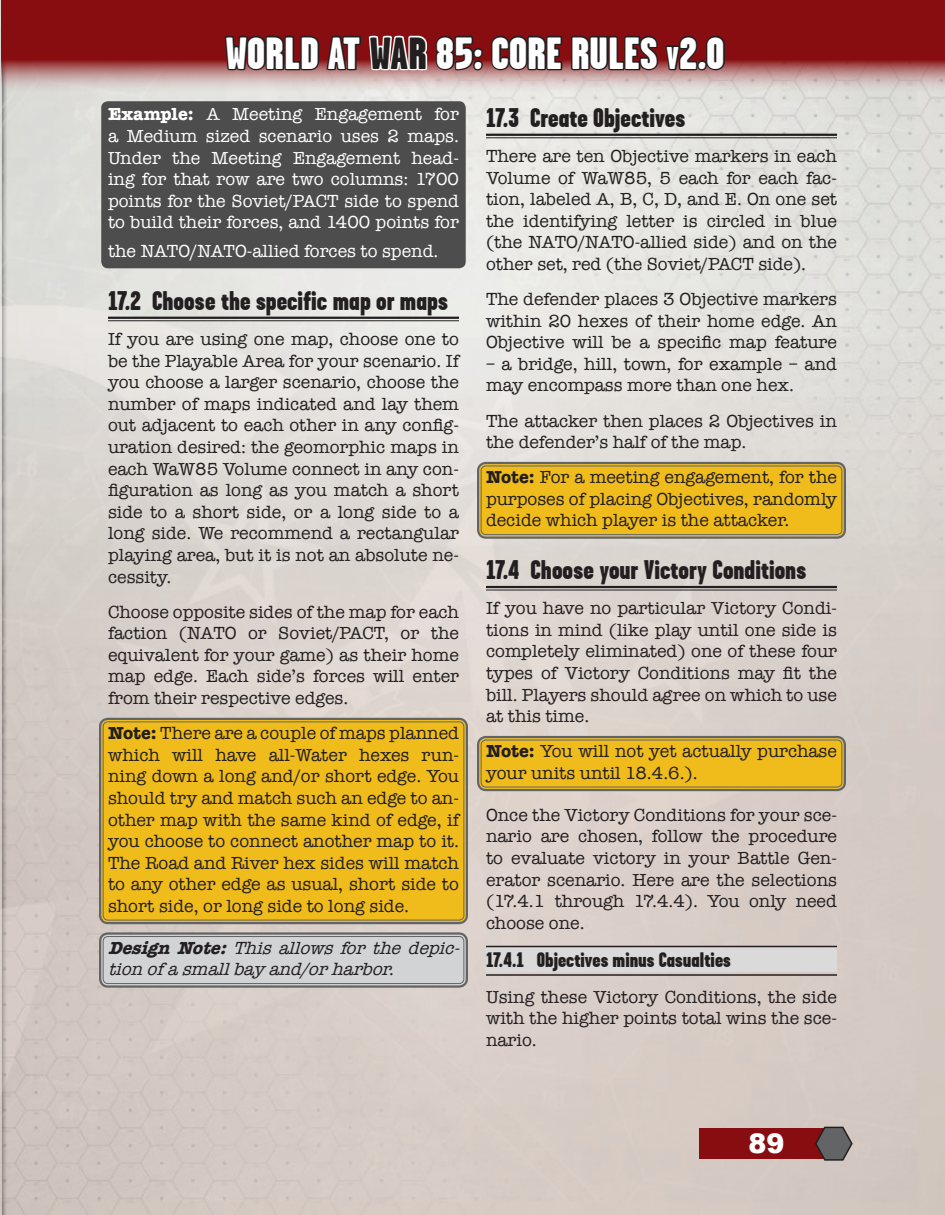
<style>
.page{position:relative;width:945px;height:1215px;background:#fff}
.page>*{position:absolute;margin:0;border:0;box-sizing:border-box;transform-origin:0 0}
.t1{font:900 45px "Garage Gothic";color:#fff}
.t2{font:900 27px "Garage Gothic";color:#231f20}
.t3{font:900 27px "Arial";color:#fff}
.t4{font:900 21px "Garage Gothic";color:#231f20}
.Note{font:18px/21.6px "American Typewriter";color:#231f20;text-align:justify}
.Example_White{font:18px/21.6px "American Typewriter";color:#fff;text-align:justify}
.Design_note{font:italic 18px/21.6px "American Typewriter";color:#231f20}
.s1{color:#231f20}
.s2{font-size:31.5px}
.s3{font-weight:700}
</style>
<div class="page">
<img style="left:2px;top:94px;width:943px;height:1121px">
<img style="left:0;top:0;width:2px;height:1215px">
<div style="left:699px;top:1128px;width:135px;height:31px;background:#880d10"></div>
<hr style="left:0;top:0;width:1px;height:94px;background:#880d10">
<svg style="left:2px;top:0;width:943px;height:94px;fill:#880d10"></svg>
<svg style="left:223px;top:0;width:261px;height:139px"></svg>
<svg style="left:490px;top:34px;width:74px;height:39px"></svg>
<svg style="left:570px;top:34px;width:129px;height:39px"></svg>
<div style="left:697px;top:60px;width:10px;height:11px;border:3px solid #231f20;border-radius:50%"></div>
<svg style="left:705px;top:34px;width:21px;height:38px"></svg>
<svg style="left:814px;top:1125px;width:40px;height:36px"></svg>
<div style="left:101px;top:101px;width:365px;height:167px;background:#4d4d4d;border-radius:7px"></div>
<hr style="left:108px;top:317px;width:351px;height:2px;background:#231f20">
<hr style="left:108px;top:320px;width:351px;height:1px;background:#231f20">
<div style="left:101px;top:720px;width:365px;height:202px;background:#f0bc1b;border-radius:7px"></div>
<div style="left:99px;top:718px;width:369px;height:206px;border:2px solid #636466;border-radius:8px"></div>
<div style="left:103px;top:721px;width:361px;height:199px;border:1px solid #636466;border-radius:5px"></div>
<div style="left:101px;top:935px;width:365px;height:50px;background:#d1d3d4;border-radius:7px"></div>
<div style="left:99px;top:932px;width:369px;height:56px;border:2px solid #636466;border-radius:8px"></div>
<div style="left:103px;top:936px;width:361px;height:48px;border:1px solid #636466;border-radius:5px"></div>
<hr style="left:486px;top:134px;width:351px;height:2px;background:#231f20">
<hr style="left:486px;top:137px;width:351px;height:1px;background:#231f20">
<div style="left:479px;top:464px;width:365px;height:72px;background:#f0bc1b;border-radius:7px"></div>
<div style="left:477px;top:462px;width:369px;height:77px;border:2px solid #636466;border-radius:8px"></div>
<div style="left:481px;top:466px;width:361px;height:69px;border:1px solid #636466;border-radius:5px"></div>
<hr style="left:486px;top:586px;width:351px;height:2px;background:#231f20">
<hr style="left:486px;top:590px;width:351px;height:1px;background:#231f20">
<div style="left:479px;top:738px;width:365px;height:51px;background:#f0bc1b;border-radius:7px"></div>
<div style="left:477px;top:736px;width:369px;height:55px;border:2px solid #636466;border-radius:8px"></div>
<div style="left:481px;top:740px;width:361px;height:47px;border:1px solid #636466;border-radius:5px"></div>
<div style="left:486px;top:946px;width:351px;height:26px;background:#dadada"></div>
<hr style="left:486px;top:946px;width:351px;height:1px;background:#231f20">
<hr style="left:486px;top:974px;width:351px;height:2px;background:#231f20">
<h1 class="t1" style="left:226px;top:28px;width:501px">WORLD AT <span class="s1">WAR</span> 85: CORE RULES <span class="s2">v</span>2.0</h1>
<p class="Example_White" style="left:108px;top:103px;width:353px"><span class="s3">Example:</span> A Meeting Engagement for a Medium sized scenario uses 2 maps.<br>Under the Meeting Engagement head&shy;ing for that row are two columns: 1700 points for the Soviet/PACT side to spend to build their forces, and 1400 points for</p>
<p class="Example_White" style="left:108px;top:240px;width:332px">the NATO/NATO-allied forces to spend.</p>
<p class="t2" style="left:108px;top:286px;width:342px">17.2 Choose the specific map or maps</p>
<p class="Note" style="left:108px;top:328px;width:353px">If you are using one map, choose one to be the Playable Area for your scenario. If you choose a larger scenario, choose the number of maps indicated and lay them out adjacent to each other in any config&shy;uration desired: the geomorphic maps in each WaW85 Volume connect in any con&shy;figuration as long as you match a short side to a short side, or a long side to a long side. We recommend a rectangular playing area, but it is not an absolute ne&shy;cessity.</p>
<p class="Note" style="left:108px;top:600px;width:353px">Choose opposite sides of the map for each faction (NATO or Soviet/PACT, or the equivalent for your game) as their home map edge. Each side’s forces will enter from their respective edges.</p>
<p class="Note" style="left:108px;top:722px;width:353px"><span class="s3">Note:</span> There are a couple of maps planned which will have all-Water hexes run&shy;ning down a long and/or short edge. You should try and match such an edge to an&shy;other map with the same kind of edge, if you choose to connect another map to it.<br>The Road and River hex sides will match to any other edge as usual, short side to short side, or long side to long side.</p>
<p class="Design_note" style="left:108px;top:936px;width:360px"><span class="s3">DesignNote:</span>Thisallowsforthedepic&shy;tionofasmallbayand/orharbor.</p>
<p class="t2" style="left:486px;top:103px;width:201px">17.3 Create Objectives</p>
<p class="Note" style="left:486px;top:145px;width:353px">There are ten Objective markers in each Volume of WaW85, 5 each for each fac&shy;tion, labeled A, B, C, D, and E. On one set the identifying letter is circled in blue (the NATO/NATO-allied side) and on the other set, red (the Soviet/PACT side).</p>
<p class="Note" style="left:486px;top:288px;width:353px">The defender places 3 Objective markers within 20 hexes of their home edge. An Objective will be a specific map feature</p>
<p class="Note" style="left:486px;top:353px;width:352px">– a bridge, hill, town, for example – and may encompass more than one hex.</p>
<p class="Note" style="left:486px;top:409px;width:353px">The attacker then places 2 Objectives in the defender’s half of the map.</p>
<p class="Note" style="left:486px;top:466px;width:352px"><span class="s3">Note:</span> For a meeting engagement, for the purposes of placing Objectives, randomly decide which player is the attacker.</p>
<p class="t2" style="left:486px;top:555px;width:322px">17.4 Choose your Victory Conditions</p>
<p class="Note" style="left:486px;top:597px;width:353px">If you have no particular Victory Condi&shy;tions in mind (like play until one side is completely eliminated) one of these four types of Victory Conditions may fit the bill. Players should agree on which to use at this time.</p>
<p class="Note" style="left:486px;top:740px;width:353px"><span class="s3">Note:</span> You will not yet actually purchase your units until 18.4.6.).</p>
<p class="Note" style="left:486px;top:803px;width:353px">Once the Victory Conditions for your sce&shy;nario are chosen, follow the procedure to evaluate victory in your Battle Gen&shy;erator scenario. Here are the selections (17.4.1 through 17.4.4). You only need choose one.</p>
<p class="t4" style="left:486px;top:949px;width:246px">17.4.1 Objectives minus Casualties</p>
<p class="Note" style="left:486px;top:985px;width:353px">Using these Victory Conditions, the side with the higher points total wins the sce&shy;nario.</p>
<h2 class="t3" style="left:749px;top:1124px;width:38px">89</h2>
</div>
